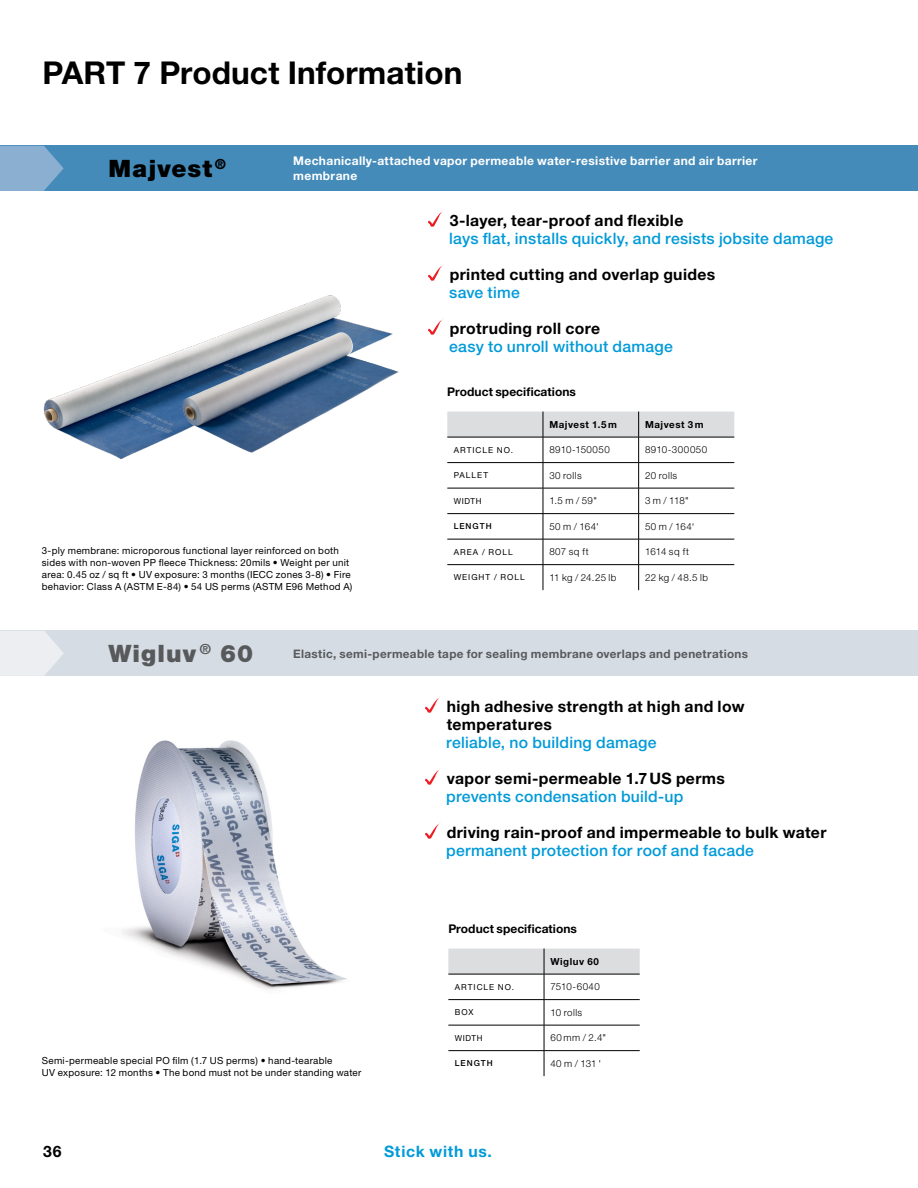
<style>
.page{position:relative;width:918px;height:1188px;background:#fff}
.page>*{position:absolute;margin:0;border:0;box-sizing:border-box;transform-origin:0 0}
.t1{font:700 31.5px "Helvetica Neue LT Pro";letter-spacing:.005em;color:#000}
.t2{font:900 24px "Helvetica Neue LT Pro";letter-spacing:.045em;color:#58595b}
.t3{font:900 24px "Helvetica Neue LT Pro";letter-spacing:.045em;color:#000}
.t4{font:700 15.75px/18px "Helvetica Neue LT Pro";letter-spacing:.025em;color:#000}
.t5{font:500 15.75px "Helvetica Neue LT Pro";letter-spacing:.015em;color:#009ad9}
.t6{font:700 15.75px "Helvetica Neue LT Pro";letter-spacing:.045em;color:#009ad9}
.t7{font:700 12px/15px "Helvetica Neue LT Pro";letter-spacing:.03em;color:#fff}
.t8{font:700 12px "Helvetica Neue LT Pro";color:#000}
.t9{font:700 11.7px "Helvetica Neue LT Pro";letter-spacing:.03em;color:#58595b}
.t10{font:9.75px/12px "Helvetica Neue LT Pro";letter-spacing:.03em;color:#000}
.t11{font:300 9.75px "Helvetica Neue LT Pro";letter-spacing:.045em;color:#000}
.t12{font:700 9.75px "Helvetica Neue LT Pro";letter-spacing:.055em;color:#000}
.t13{font:300 9.75px "Helvetica Neue LT Pro";letter-spacing:.025em;color:#000}
.t14{font:8.25px "Helvetica Neue LT Pro";letter-spacing:.12em;color:#000}
.t15{font:500 8.25px "Helvetica Neue LT Pro";letter-spacing:.125em;color:#000}
</style>
<div class="page">
<div style="left:0;top:146px;width:918px;height:45px;background:#448bba"></div>
<svg style="left:0;top:146px;width:64px;height:45px"></svg>
<img style="left:122px;top:740px;width:225px;height:250px">
<svg style="left:425px;top:697px;width:15px;height:16px"></svg>
<svg style="left:425px;top:769px;width:15px;height:16px"></svg>
<svg style="left:425px;top:823px;width:15px;height:16px"></svg>
<svg style="left:428px;top:211px;width:15px;height:16px"></svg>
<svg style="left:428px;top:265px;width:15px;height:16px"></svg>
<svg style="left:428px;top:319px;width:15px;height:16px"></svg>
<svg style="left:448px;top:949px;width:192px;height:127px"></svg>
<svg style="left:447px;top:412px;width:287px;height:178px"></svg>
<div style="left:0;top:631px;width:918px;height:45px;background:#d5dce4"></div>
<svg style="left:0;top:631px;width:64px;height:45px"></svg>
<img style="left:43px;top:295px;width:356px;height:164px">
<img style="left:301px;top:332px;width:40px;height:17px">
<hr style="left:917px;top:146px;width:1px;height:45px;background:#d5dce4">
<h1 class="t1" style="left:43px;top:53px;width:421px">PART 7 Product Information</h1>
<h2 class="t3" style="left:108px;top:154px;width:119px">Majvest <sup>®</sup></h2>
<p class="t7" style="left:293px;top:153px;width:466px">Mechanically-attached vapor permeable water-resistive barrier and air barrier membrane</p>
<h3 class="t4" style="left:450px;top:211px;width:235px">3-layer, tear-proof and flexible</h3>
<h3 class="t5" style="left:449px;top:229px;width:386px">lays flat, installs quickly, and resists jobsite damage</h3>
<h3 class="t4" style="left:450px;top:265px;width:267px">printed cutting and overlap guides</h3>
<h3 class="t5" style="left:449px;top:283px;width:72px">save time</h3>
<h3 class="t4" style="left:450px;top:319px;width:152px">protruding roll core</h3>
<h3 class="t5" style="left:449px;top:337px;width:225px">easy to unroll without damage</h3>
<p class="t8" style="left:447px;top:385px;width:130px">Product specifications</p>
<p class="t12" style="left:549px;top:418px;width:69px">Majvest 1.5 m</p>
<p class="t12" style="left:645px;top:418px;width:60px">Majvest 3 m</p>
<p class="t10" style="left:42px;top:545px;width:312px">3-ply membrane: microporous functional layer reinforced on both sides with non-woven PP fleece Thickness: 20mils • Weight per unit area: 0.45 oz / sq ft • UV exposure: 3 months (IECC zones 3-8) • Fire behavior: Class A (ASTM E-84) • 54 US perms (ASTM E96 Method A)</p>
<p class="t14" style="left:454px;top:445px;width:61px">ARTICLE NO.</p>
<p class="t11" style="left:549px;top:444px;width:62px">8910-150050</p>
<p class="t11" style="left:645px;top:444px;width:64px">8910-300050</p>
<p class="t14" style="left:454px;top:470px;width:36px">PALLET</p>
<p class="t11" style="left:549px;top:469px;width:34px">30 rolls</p>
<p class="t11" style="left:645px;top:469px;width:34px">20 rolls</p>
<p class="t14" style="left:454px;top:496px;width:29px">WIDTH</p>
<p class="t11" style="left:549px;top:495px;width:49px">1.5 m / 59"</p>
<p class="t11" style="left:645px;top:495px;width:45px">3m/118"</p>
<p class="t15" style="left:454px;top:521px;width:39px">LENGTH</p>
<p class="t11" style="left:549px;top:520px;width:51px">50 m / 164'</p>
<p class="t11" style="left:645px;top:520px;width:51px">50 m / 164‘</p>
<p class="t14" style="left:454px;top:547px;width:60px">AREA / ROLL</p>
<p class="t11" style="left:549px;top:546px;width:41px">807 sq ft</p>
<p class="t11" style="left:645px;top:546px;width:45px">1614 sq ft</p>
<p class="t14" style="left:454px;top:572px;width:72px">WEIGHT / ROLL</p>
<p class="t11" style="left:549px;top:571px;width:69px">11 kg / 24.25 lb</p>
<p class="t11" style="left:645px;top:571px;width:65px">22 kg / 48.5 lb</p>
<h2 class="t2" style="left:108px;top:639px;width:146px">Wigluv <sup>®</sup> 60</h2>
<p class="t9" style="left:293px;top:646px;width:456px">Elastic, semi-permeable tape for sealing membrane overlaps and penetrations</p>
<h3 class="t4" style="left:447px;top:697px;width:299px">high adhesive strength at high and low temperatures</h3>
<h3 class="t5" style="left:446px;top:733px;width:212px">reliable, no building damage</h3>
<h3 class="t4" style="left:447px;top:769px;width:280px">vapor semi-permeable 1.7US perms</h3>
<h3 class="t5" style="left:446px;top:787px;width:239px">prevents condensation build-up</h3>
<h3 class="t4" style="left:447px;top:823px;width:381px">driving rain-proof and impermeable to bulk water</h3>
<h3 class="t5" style="left:446px;top:841px;width:309px">permanent protection for roof and facade</h3>
<p class="t8" style="left:448px;top:921px;width:130px">Product specifications</p>
<p class="t12" style="left:550px;top:955px;width:50px">Wigluv 60</p>
<p class="t10" style="left:42px;top:1055px;width:321px">Semi-permeable special PO film (1.7 US perms) • hand-tearable<br>UV exposure: 12 months • The bond must not be under standing water</p>
<p class="t14" style="left:455px;top:982px;width:61px">ARTICLE NO.</p>
<p class="t13" style="left:550px;top:981px;width:51px">7510-6040</p>
<p class="t14" style="left:455px;top:1007px;width:20px">BOX</p>
<p class="t11" style="left:550px;top:1006px;width:33px">10 rolls</p>
<p class="t14" style="left:455px;top:1033px;width:29px">WIDTH</p>
<p class="t11" style="left:550px;top:1032px;width:57px">60 mm / 2.4"</p>
<p class="t15" style="left:455px;top:1058px;width:39px">LENGTH</p>
<p class="t11" style="left:550px;top:1057px;width:52px">40m/131'</p>
<h3 class="t4" style="left:43px;top:1142px;width:20px">36</h3>
<h3 class="t6" style="left:384px;top:1142px;width:109px">Stick with us.</h3>
</div>
